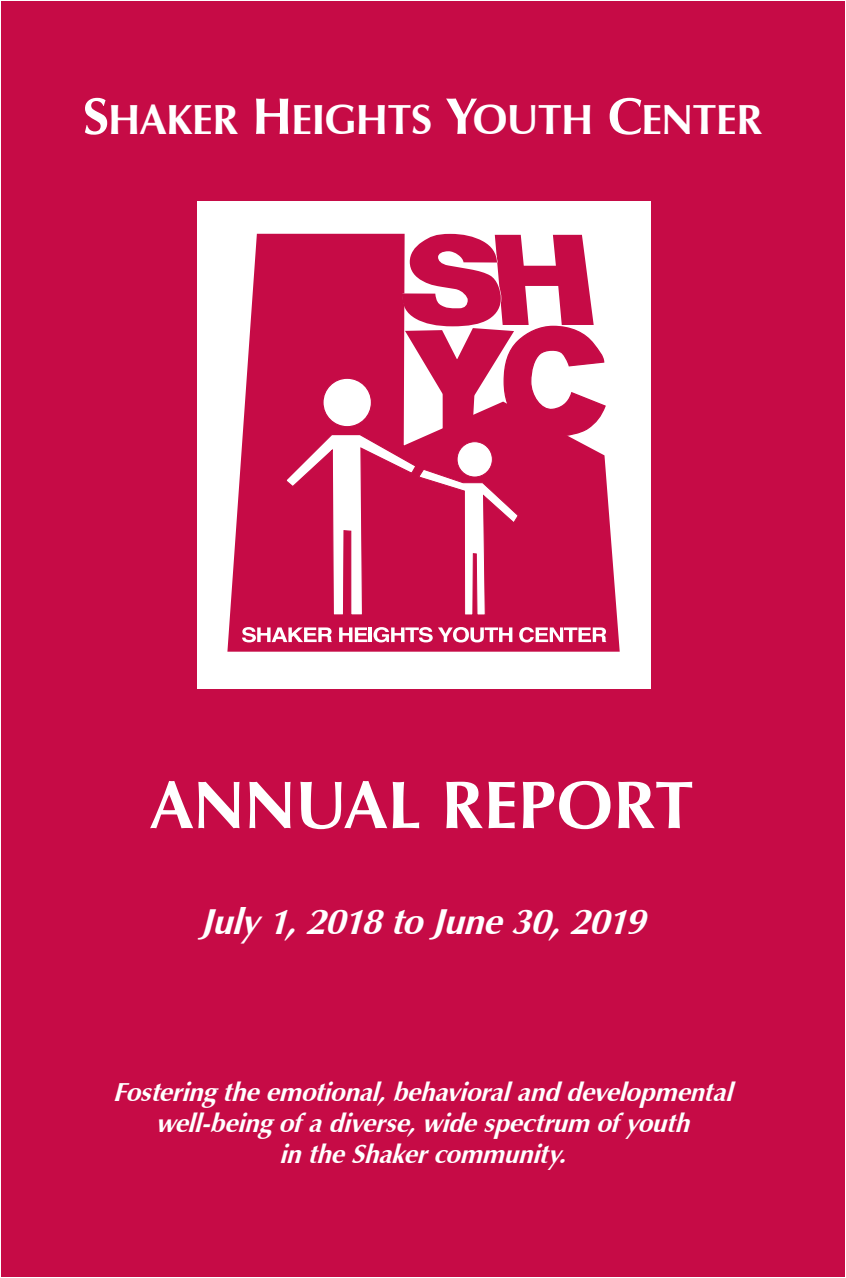
<style>
.page{position:relative;width:846px;height:1278px;background:#fff}
.page>*{position:absolute;margin:0;border:0;box-sizing:border-box;transform-origin:0 0}
.t1{font:700 68px "Zapf Humanist 601 BT";letter-spacing:.01em;color:#fff}
.t2{font:700 42px "Zapf Humanist 601 BT";letter-spacing:-.015em;color:#fff}
.t3{font:italic 700 36px "Zapf Humanist 601 BT";color:#fff}
.t4{font:italic 700 26px/31.2px "Zapf Humanist 601 BT";color:#fff;text-align:center}
.s1{font-size:52px}
</style>
<div class="page">
<div style="left:1px;top:1px;width:844px;height:1276px;background:#c60b46"></div>
<div style="left:197px;top:201px;width:454px;height:488px;background:#fff"></div>
<svg style="left:227px;top:233px;width:393px;height:419px"></svg>
<svg style="left:242px;top:627px;width:90px;height:15px"></svg>
<svg style="left:339px;top:627px;width:28px;height:15px"></svg>
<hr style="left:369px;top:627px;width:3px;height:15px;background:#fff">
<svg style="left:374px;top:627px;width:138px;height:15px"></svg>
<svg style="left:519px;top:627px;width:87px;height:15px"></svg>
<svg style="left:284px;top:234px;width:323px;height:382px"></svg>
<h2 class="t2" style="left:83px;top:94px;width:681px"><span class="s1">S</span>HAKER <span class="s1">H</span>EIGHTS <span class="s1">Y</span>OUTH <span class="s1">C</span>ENTER</h2>
<h1 class="t1" style="left:151px;top:763px;width:544px">ANNUAL REPORT</h1>
<h3 class="t3" style="left:200px;top:900px;width:457px">July 1,2018toJune30,2019</h3>
<p class="t4" style="left:113px;top:1076px;width:630px">Fosteringtheemotional,behavioralanddevelopmental well-beingofadiverse,widespectrum ofyouth intheShakercommunity.</p>
</div>
